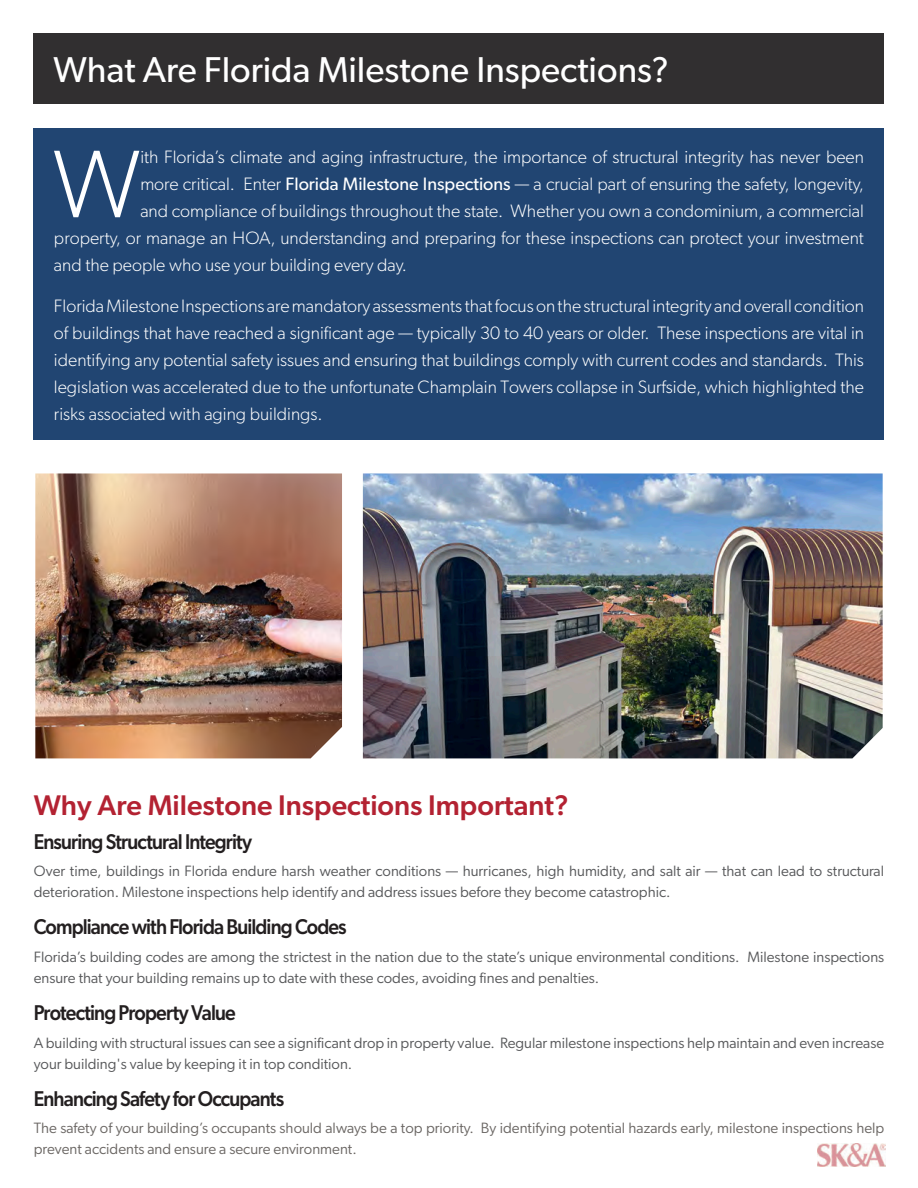
<style>
.page{position:relative;width:918px;height:1188px;background:#fff}
.page>*{position:absolute;margin:0;border:0;box-sizing:border-box;transform-origin:0 0}
.SKA_FI_Para_10pt_Drop_Cap{font:300 96.3px "Gibson";color:#fff}
.SKA_Page_Title_24pt{font:36px "Gibson";color:#fff}
.SKA_Resume_Heading_Name{font:500 28.5px "Gibson";color:#b32232}
.SKA_Para_8pt{font:500 21.45px "Gibson";letter-spacing:-.045em;color:#231f20;scale:.91 1}
.SKA_FI_Heading_12pt_Grey{font:300 18px/27px "Gibson";color:#fff;text-align:justify}
.SKA_FI_Para_10pt_Drop_Cap-2{font:300 18px "Gibson";color:#fff}
.SKA_Para_10pt_Sp_Bel{font:15px/21px "Gibson";color:#57585a}
.SKA_FI_Para_10pt_Sp_Bel{font:15px/21px "Gibson";color:#6b6764}
.s1{font-weight:400}
</style>
<div class="page">
<img style="left:818px;top:1143px;width:68px;height:23px">
<div style="left:34px;top:129px;width:850px;height:311px;background:#214572"></div>
<div style="left:34px;top:34px;width:850px;height:70px;background:#312f30"></div>
<img style="left:363px;top:473px;width:520px;height:285px">
<img style="left:35px;top:473px;width:307px;height:285px">
<p class="SKA_Page_Title_24pt" style="left:54px;top:48px;width:617px">What Are Florida Milestone Inspections?</p>
<p class="SKA_FI_Para_10pt_Drop_Cap" style="left:53px;top:126px;width:89px">W</p>
<p class="SKA_FI_Para_10pt_Drop_Cap-2" style="left:140px;top:146px;width:725px">ith Florida’s climate and aging infrastructure, the importance of structural integrity has never been</p>
<p class="SKA_FI_Para_10pt_Drop_Cap-2" style="left:140px;top:173px;width:725px">more critical. Enter <span class="s1">Florida Milestone Inspections</span> — a crucial part of ensuring the safety, longevity,</p>
<p class="SKA_FI_Para_10pt_Drop_Cap-2" style="left:140px;top:200px;width:725px">and compliance of buildings throughout the state. Whether you own a condominium, a commercial</p>
<p class="SKA_FI_Para_10pt_Drop_Cap-2" style="left:54px;top:227px;width:812px">property, or manage an HOA, understanding and preparing for these inspections can protect your investment</p>
<p class="SKA_FI_Para_10pt_Drop_Cap-2" style="left:54px;top:254px;width:354px">and the people who use your building every day.</p>
<p class="SKA_FI_Heading_12pt_Grey" style="left:54px;top:292px;width:812px">Florida Milestone Inspections are mandatory assessments that focus on the structural integrity and overall condition of buildings that have reached a significant age — typically 30 to 40 years or older. These inspections are vital in identifying any potential safety issues and ensuring that buildings comply with current codes and standards. This legislation was accelerated due to the unfortunate Champlain Towers collapse in Surfside, which highlighted the risks associated with aging buildings.</p>
<p class="SKA_Resume_Heading_Name" style="left:34px;top:788px;width:537px">Why Are Milestone Inspections Important?</p>
<p class="SKA_Para_8pt" style="left:34px;top:828px;width:242px">Ensuring Structural Integrity</p>
<p class="SKA_Para_10pt_Sp_Bel" style="left:34px;top:860px;width:852px">Over time, buildings in Florida endure harsh weather conditions — hurricanes, high humidity, and salt air — that can lead to structural deterioration. Milestone inspections help identify and address issues before they become catastrophic.</p>
<p class="SKA_Para_8pt" style="left:34px;top:914px;width:345px">Compliance with Florida Building Codes</p>
<p class="SKA_Para_10pt_Sp_Bel" style="left:34px;top:946px;width:852px">Florida’s building codes are among the strictest in the nation due to the state’s unique environmental conditions. Milestone inspections ensure that your building remains up to date with these codes, avoiding fines and penalties.</p>
<p class="SKA_Para_8pt" style="left:34px;top:1000px;width:224px">Protecting Property Value</p>
<p class="SKA_Para_10pt_Sp_Bel" style="left:34px;top:1032px;width:852px">A building with structural issues can see a significant drop in property value. Regular milestone inspections help maintain and even increase your building's value by keeping it in top condition.</p>
<p class="SKA_Para_8pt" style="left:34px;top:1085px;width:277px">Enhancing Safety for Occupants</p>
<p class="SKA_FI_Para_10pt_Sp_Bel" style="left:34px;top:1117px;width:852px">The safety of your building’s occupants should always be a top priority. By identifying potential hazards early, milestone inspections help prevent accidents and ensure a secure environment.</p>
</div>
